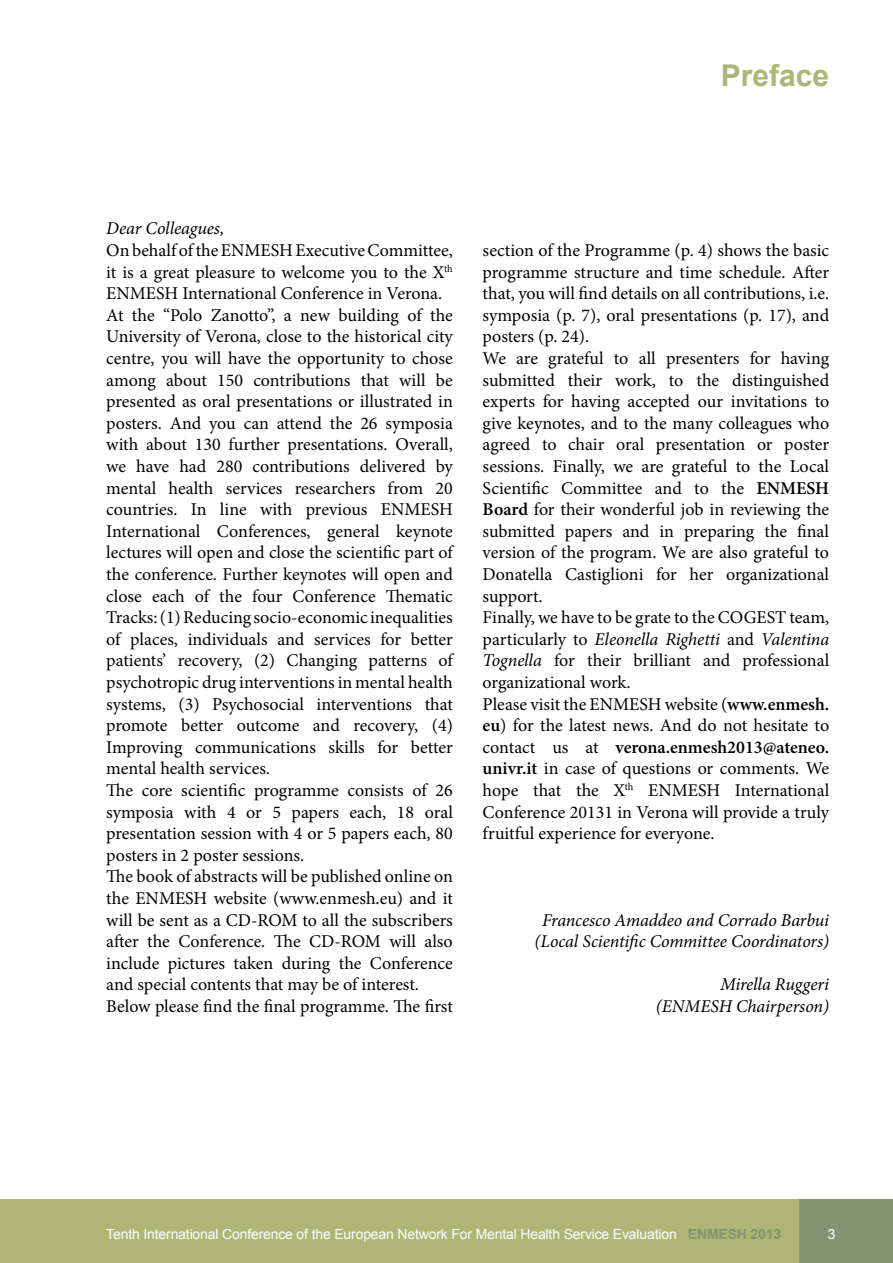
<style>
.page{position:relative;width:893px;height:1263px;background:#fff}
.page>*{position:absolute;margin:0;border:0;box-sizing:border-box;transform-origin:0 0}
.t1{font:700 30px "Arial";color:#adb676}
.t2{font:18px/21.6px "Minion Pro";color:#000}
.t3{font:italic 18px/21.6px "Minion Pro";letter-spacing:-.005em;color:#000;text-align:center}
.t4{font:13.95px "Arial";letter-spacing:-.01em;color:#fff}
.s1{font-weight:600}
.s2{font-style:italic}
.s3{font-weight:700;color:#859470}
</style>
<div class="page">
<div style="left:0;top:1199px;width:893px;height:64px;background:#adb676"></div>
<div style="left:799px;top:1199px;width:94px;height:64px;background:#859470"></div>
<h1 class="t1" style="left:721px;top:55px;width:110px">Preface</h1>
<p class="t3" style="left:106px;top:218px;width:119px">Dear Colleagues,</p>
<p class="t2" style="left:106px;top:240px;width:350px">On behalf of the ENMESH Executive Committee, it is a great pleasure to welcome you to the X<sup>th </sup>ENMESH International Conference in Verona.<br>At the “Polo Zanotto”, a new building of the University of Verona, close to the historical city centre, you will have the opportunity to chose among about 150 contributions that will be presented as oral presentations or illustrated in posters. And you can attend the 26 symposia with about 130 further presentations. Overall, we have had 280 contributions delivered by mental health services researchers from 20 countries. In line with previous ENMESH International Conferences, general keynote lectures will open and close the scientific part of the conference. Further keynotes will open and close each of the four Conference Thematic Tracks: (1) Reducing socio-economic inequalities of places, individuals and services for better patients’ recovery, (2) Changing patterns of psychotropic drug interventions in mental health systems, (3) Psychosocial interventions that promote better outcome and recovery, (4)<br>Improving communications skills for better mental health services.<br>The core scientific programme consists of 26 symposia with 4 or 5 papers each, 18 oral presentation session with 4 or 5 papers each, 80 posters in 2 poster sessions.<br>The book of abstracts will be published online on the ENMESH website (www.enmesh.eu) and it will be sent as a CD-ROM to all the subscribers after the Conference. The CD-ROM will also include pictures taken during the Conference and special contents that may be of interest.<br>Below please find the final programme. The first</p>
<p class="t2" style="left:483px;top:240px;width:348px">section of the Programme (p. 4) shows the basic programme structure and time schedule. After that, you will find details on all contributions, i.e. symposia (p. 7), oral presentations (p. 17), and posters (p. 24).<br>We are grateful to all presenters for having submitted their work, to the distinguished experts for having accepted our invitations to give keynotes, and to the many colleagues who agreed to chair oral presentation or poster sessions. Finally, we are grateful to the Local Scientific Committee and to the <span class="s1">ENMESH Board</span> for their wonderful job in reviewing the submitted papers and in preparing the final version of the program. We are also grateful to Donatella Castiglioni for her organizational support.<br>Finally, we have to be grate to the COGEST team, particularly to <span class="s2">Eleonella Righetti</span> and <span class="s2">Valentina Tognella</span> for their brilliant and professional organizational work.<br>Please visit the ENMESH website (<span class="s1">www.enmesh. eu</span>) for the latest news. And do not hesitate to contact us at <span class="s1">verona.enmesh2013@ateneo. univr.it</span> in case of questions or comments. We hope that the X<sup>th</sup> ENMESH International Conference 20131 in Verona will provide a truly fruitful experience for everyone.</p>
<p class="t3" style="left:534px;top:909px;width:296px">Francesco Amaddeo and Corrado Barbui (Local Scientific Committee Coordinators)</p>
<p class="t3" style="left:656px;top:974px;width:175px;text-align:right">Mirella Ruggeri (ENMESH Chairperson)</p>
<p class="t4" style="left:106px;top:1225px;width:676px">Tenth International Conference of the European Network For Mental Health Service Evaluation <span class="s3">ENMESH 2013</span></p>
<p class="t4" style="left:828px;top:1225px;width:9px">3</p>
</div>
